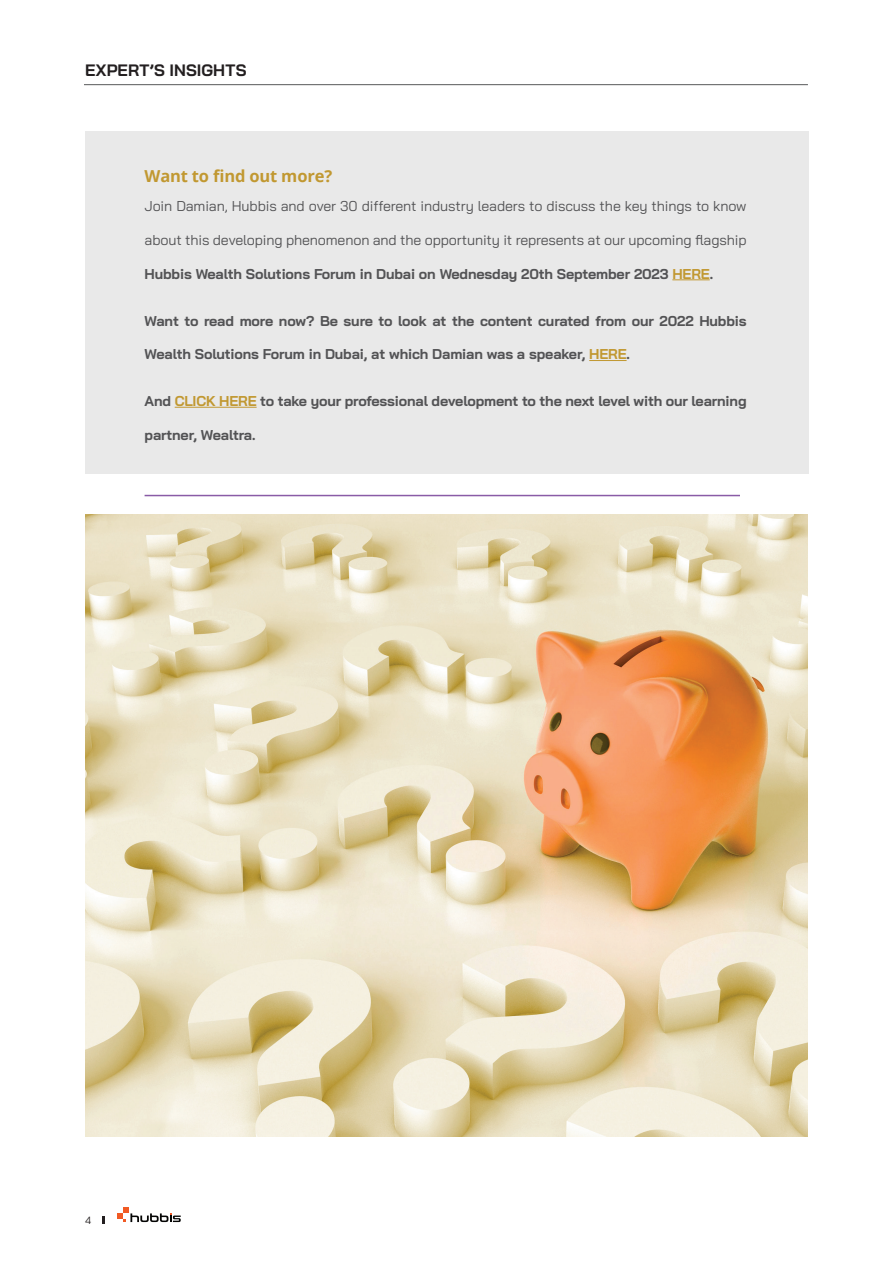
<style>
.page{position:relative;width:893px;height:1263px;background:#fff}
.page>*{position:absolute;margin:0;border:0;box-sizing:border-box;transform-origin:0 0}
.t1{font:700 16.5px "Open Sans";letter-spacing:-.01em;color:#c19831}
.t2{font:700 16.5px "Bai Jamjuree";letter-spacing:.005em;color:#231f20}
.t3{font:700 14.25px "Bai Jamjuree";letter-spacing:-.01em;color:#535355}
.t4{font:14.25px "Bai Jamjuree";letter-spacing:-.01em;color:#535355}
.t5{font:10.5px "Bai Jamjuree";color:#231f20}
.s1{color:#c19831}
</style>
<div class="page">
<svg style="left:117px;top:1207px;width:64px;height:15px"></svg>
<svg style="left:102px;top:1216px;width:2px;height:8px"></svg>
<div style="left:85px;top:132px;width:724px;height:342px;background:#e9e9e9"></div>
<hr style="left:672px;top:279px;width:38px;height:1px;background:#c19831">
<hr style="left:589px;top:360px;width:38px;height:1px;background:#c19831">
<hr style="left:175px;top:407px;width:82px;height:1px;background:#c19831">
<hr style="left:145px;top:495px;width:595px;height:1px;background:#895ba6">
<hr style="left:84px;top:84px;width:724px;height:1px;background:#57585a">
<img style="left:85px;top:514px;width:723px;height:623px">
<p class="t2" style="left:85px;top:60px;width:163px">EXPERT’S INSIGHTS</p>
<p class="t1" style="left:145px;top:164px;width:189px">Want to find out more?</p>
<p class="t4" style="left:145px;top:194px;width:603px">Join Damian, Hubbis and over 30 different industry leaders to discuss the key things to know</p>
<p class="t4" style="left:145px;top:228px;width:603px">about this developing phenomenon and the opportunity it represents at our upcoming flagship</p>
<p class="t3" style="left:145px;top:265px;width:570px">Hubbis Wealth Solutions Forum in Dubai on Wednesday 20th September 2023 <span class="s1">HERE</span>.</p>
<p class="t3" style="left:145px;top:312px;width:604px">Want to read more now? Be sure to look at the content curated from our 2022 Hubbis</p>
<p class="t3" style="left:145px;top:346px;width:487px">Wealth Solutions Forum in Dubai, at which Damian was a speaker, <span class="s1">HERE</span>.</p>
<p class="t3" style="left:145px;top:393px;width:604px">And <span class="s1">CLICK HERE</span> to take your professional development to the next level with our learning</p>
<p class="t3" style="left:145px;top:427px;width:112px">partner, Wealtra.</p>
<p class="t5" style="left:85px;top:1211px;width:8px">4</p>
</div>
